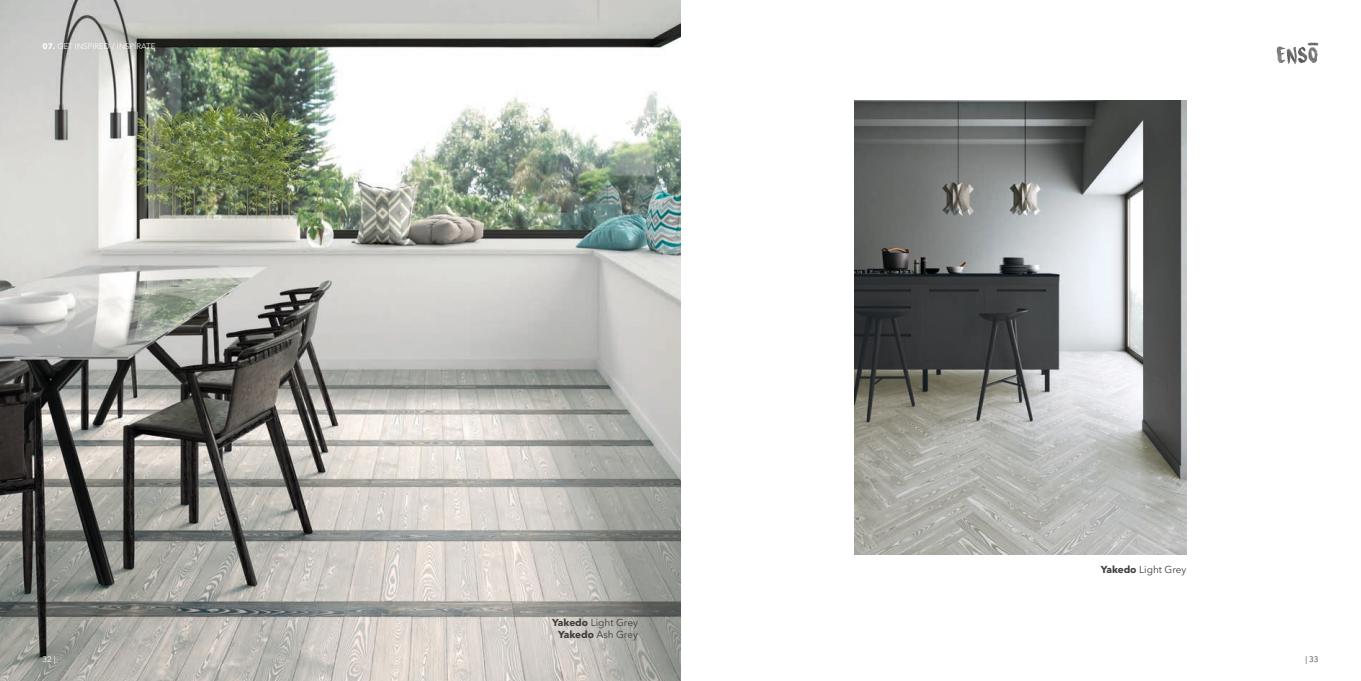
<style>
.page{position:relative;width:1361px;height:681px;background:#fff}
.page>*{position:absolute;margin:0;border:0;box-sizing:border-box;transform-origin:0 0}
.t1{font:10px/12px "Avenir Next LT Pro";color:#3d3d3c;text-align:center}
.t2{font:300 8px "Avenir LT Std";color:#fff}
.t3{font:8px "Avenir Next LT Pro";color:#fff}
.t4{font:8px "Avenir Next LT Pro";color:#3d3d3c}
.s1{font-family:"Avenir Next LT Pro";font-weight:700}
.s2{font-weight:700}
</style>
<div class="page">
<img style="left:0;top:0;width:680px;height:680px">
<img style="left:854px;top:101px;width:332px;height:453px">
<svg style="left:1276px;top:43px;width:42px;height:21px"></svg>
<p class="t2" style="left:43px;top:41px;width:114px"><span class="s1">07.</span> GET INSPIRED / INSPÍRATE</p>
<p class="t1" style="left:552px;top:616px;width:87px"><span class="s2">Yakedo</span> Light Grey<br><span class="s2">Yakedo</span> Ash Grey</p>
<p class="t1" style="left:1100px;top:563px;width:87px"><span class="s2">Yakedo</span> Light Grey</p>
<p class="t3" style="left:43px;top:654px;width:15px">32 |</p>
<p class="t4" style="left:1305px;top:654px;width:15px">| 33</p>
</div>
